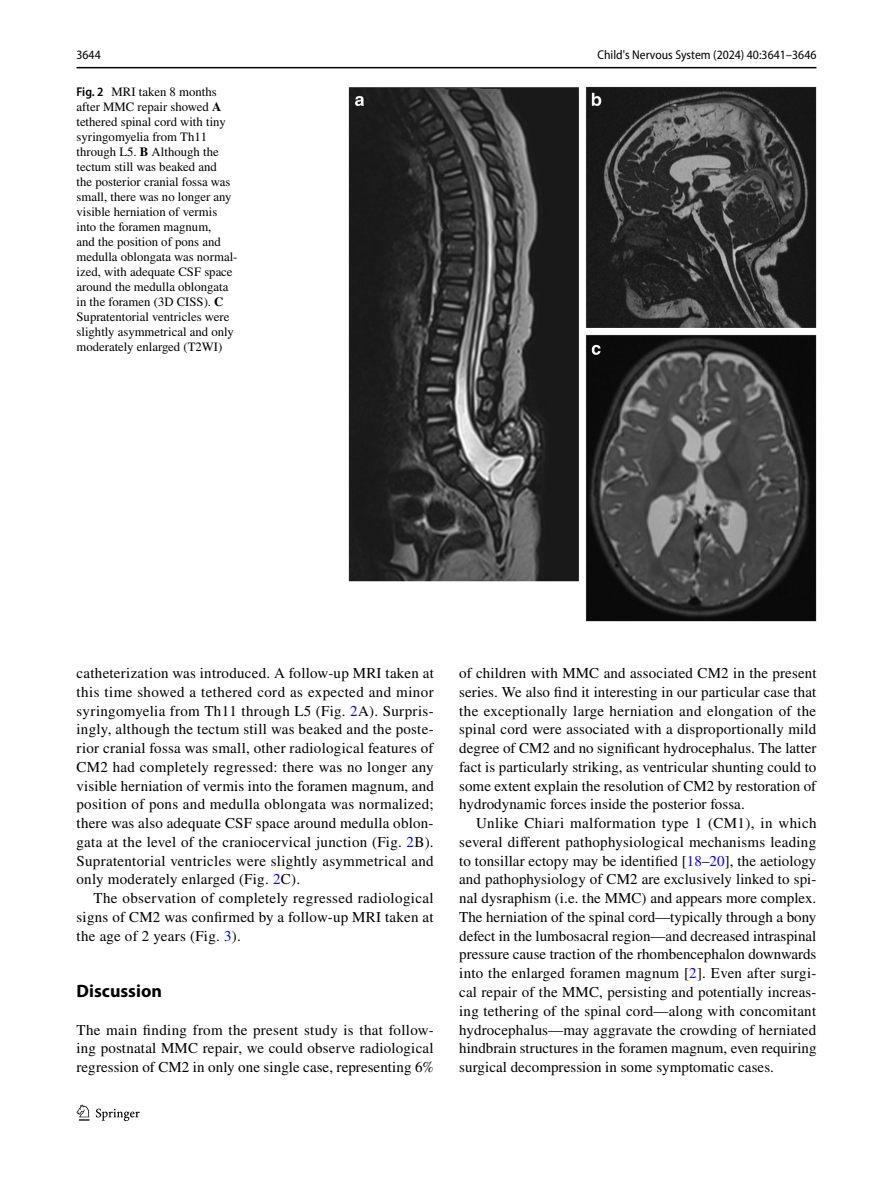
<style>
.page{position:relative;width:893px;height:1187px;background:#fff}
.page>*{position:absolute;margin:0;border:0;box-sizing:border-box;transform-origin:0 0}
.t1{font:700 18px "Myriad Pro";color:#000}
.t2{font:15px/18.8px "STIX";letter-spacing:.005em;color:#000;text-align:justify}
.t3{font:12.75px/15px "STIX";color:#000}
.t4{font:semi-condensed 12.75px "Myriad Pro";color:#000}
.s1{font-family:"Myriad Pro";font-weight:600;font-stretch:semi-condensed}
.s2{font-weight:700}
.s3{color:#00f}
</style>
<div class="page">
<hr style="left:77px;top:67px;width:739px;height:1px;background:#000">
<svg style="left:77px;top:1104px;width:12px;height:16px"></svg>
<svg style="left:96px;top:1108px;width:44px;height:12px"></svg>
<img style="left:349px;top:87px;width:467px;height:534px">
<p class="t4" style="left:77px;top:48px;width:26px">3644</p>
<p class="t4" style="left:597px;top:48px;width:220px">Child's Nervous System (2024) 40:3641–3646</p>
<p class="t3" style="left:77px;top:85px;width:163px"><span class="s1">Fig. 2</span> MRI taken 8 months after MMC repair showed <span class="s2">A </span>tethered spinal cord with tiny syringomyelia from Th11 through L5. <span class="s2">B</span> Although the tectum still was beaked and<br>the posterior cranial fossa was small, there was no longer any visible herniation of vermis into the foramen magnum,<br>and the position of pons and medulla oblongata was normal&shy;ized, with adequate CSF space around the medulla oblongata in the foramen (3D CISS). <span class="s2">C<br></span>Supratentorial ventricles were slightly asymmetrical and only moderately enlarged (T2WI)</p>
<p class="t2" style="left:77px;top:664px;width:359px">catheterization was introduced. A follow-up MRI taken at this time showed a tethered cord as expected and minor syringomyelia from Th11 through L5 (Fig. <span class="s3">2</span>A). Surpris&shy;ingly, although the tectum still was beaked and the poste&shy;rior cranial fossa was small, other radiological features of CM2 had completely regressed: there was no longer any visible herniation of vermis into the foramen magnum, and position of pons and medulla oblongata was normalized; there was also adequate CSF space around medulla oblon&shy;gata at the level of the craniocervical junction (Fig. <span class="s3">2</span>B).<br>Supratentorial ventricles were slightly asymmetrical and only moderately enlarged (Fig. <span class="s3">2</span>C).</p>
<p class="t2" style="left:77px;top:889px;width:359px;text-indent:17px">The observation of completely regressed radiological signs of CM2 was confirmed by a follow-up MRI taken at the age of 2 years (Fig. <span class="s3">3</span>).</p>
<p class="t1" style="left:77px;top:979px;width:87px">Discussion</p>
<p class="t2" style="left:77px;top:1021px;width:359px">The main finding from the present study is that follow&shy;ing postnatal MMC repair, we could observe radiological regression of CM2 in only one single case, representing 6%</p>
<p class="t2" style="left:459px;top:664px;width:359px">of children with MMC and associated CM2 in the present series. We also find it interesting in our particular case that the exceptionally large herniation and elongation of the spinal cord were associated with a disproportionally mild degree of CM2 and no significant hydrocephalus. The latter fact is particularly striking, as ventricular shunting could to some extent explain the resolution of CM2 by restoration of hydrodynamic forces inside the posterior fossa.</p>
<p class="t2" style="left:459px;top:814px;width:359px;text-indent:17px">Unlike Chiari malformation type 1 (CM1), in which several different pathophysiological mechanisms leading to tonsillar ectopy may be identified [<span class="s3">18</span>–<span class="s3">20</span>], the aetiology and pathophysiology of CM2 are exclusively linked to spi&shy;nal dysraphism (i.e. the MMC) and appears more complex.<br>The herniation of the spinal cord—typically through a bony defect in the lumbosacral region—and decreased intraspinal pressure cause traction of the rhombencephalon downwards into the enlarged foramen magnum [<span class="s3">2</span>]. Even after surgi&shy;cal repair of the MMC, persisting and potentially increas&shy;ing tethering of the spinal cord—along with concomitant hydrocephalus—may aggravate the crowding of herniated hindbrain structures in the foramen magnum, even requiring surgical decompression in some symptomatic cases.</p>
</div>
